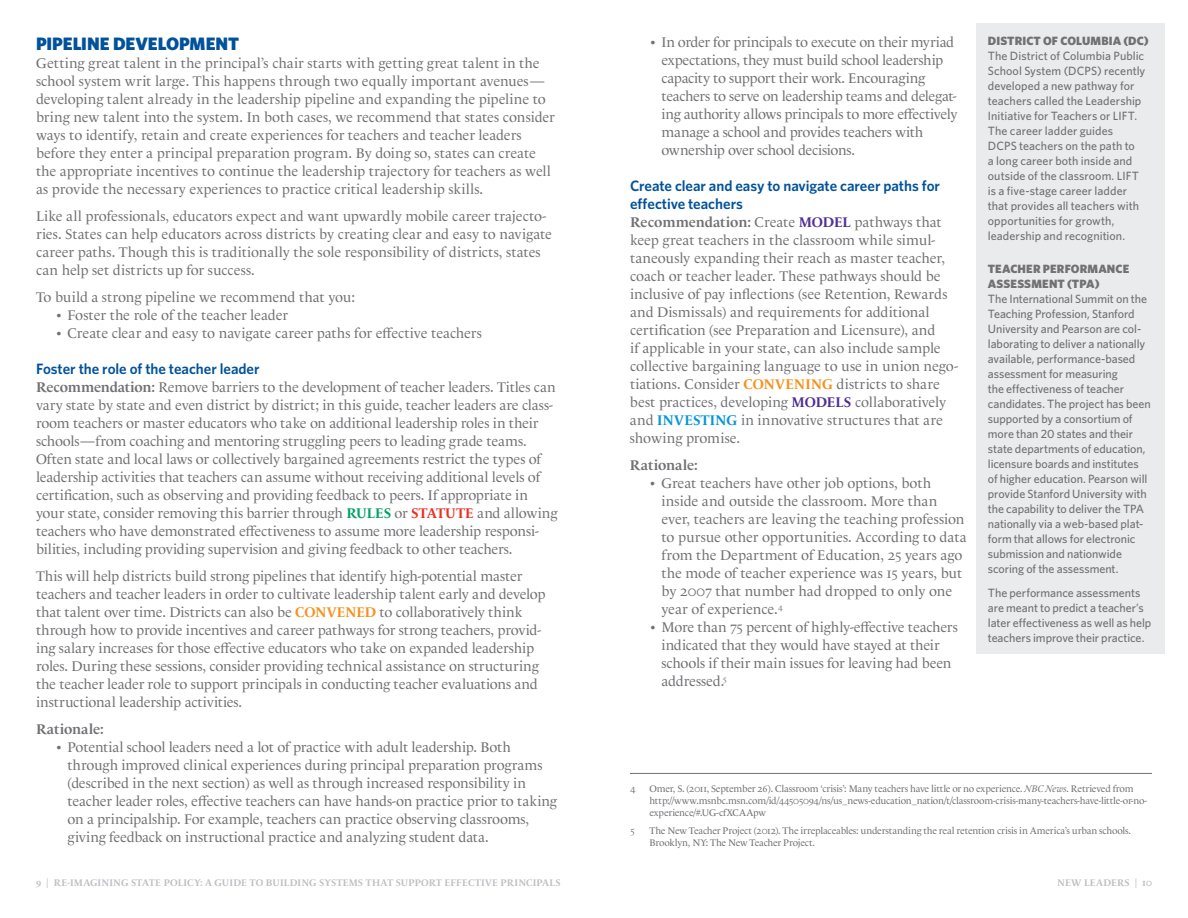
<style>
.page{position:relative;width:1188px;height:918px;background:#fff}
.page>*{position:absolute;margin:0;border:0;box-sizing:border-box;transform-origin:0 0}
.Leading_text{font:900 18px "Whitney";letter-spacing:-.005em;color:#01529a}
.Subheads{font:600 15px/18px "Whitney";letter-spacing:-.005em;color:#01529a}
.Bulleted_list{font:14.25px/18px "Le Monde Livre Classic Std";letter-spacing:-.005em;color:#717074}
.Rationale{font:700 14.25px "Le Monde Livre Classic Std";letter-spacing:.005em;color:#717074}
.sidebar_copy{font:500 12px/15px "Whitney";letter-spacing:-.005em;color:#717074}
.sidebar_header{font:900 12px/15px "Whitney";letter-spacing:.01em;color:#717074}
.Footnotes{font:9.75px/12px "Le Monde Livre Classic Std";letter-spacing:-.015em;color:#717074}
.t1{font:700 9.75px "Le Monde Livre Classic Std";letter-spacing:.01em;color:#bebfc2}
.s1{font-weight:700}
.s2{font-weight:700;color:#00a261}
.s3{font-weight:700;color:#ee2e22}
.s4{font-weight:700;color:#f6911e}
.s5{font-weight:700;color:#502e92}
.s6{font-weight:700;color:#0696d7}
.s7{font-style:italic}
</style>
<div class="page">
<div style="left:976px;top:23px;width:189px;height:631px;background:#eaebec"></div>
<hr style="left:630px;top:773px;width:522px;height:1px;background:#717074">
<p class="Leading_text" style="left:36px;top:32px;width:205px">PIPELINE DEVELOPMENT</p>
<p class="Bulleted_list" style="left:36px;top:55px;width:520px">Getting great talent in the principal’s chair starts with getting great talent in the school system writ large. This happens through two equally important avenues— developing talent already in the leadership pipeline and expanding the pipeline to bring new talent into the system. In both cases, we recommend that states consider ways to identify, retain and create experiences for teachers and teacher leaders before they enter a principal preparation program. By doing so, states can create the appropriate incentives to continue the leadership trajectory for teachers as well as provide the necessary experiences to practice critical leadership skills.</p>
<p class="Bulleted_list" style="left:36px;top:208px;width:517px">Like all professionals, educators expect and want upwardly mobile career trajecto&shy;ries. States can help educators across districts by creating clear and easy to navigate career paths. Though this is traditionally the sole responsibility of districts, states can help set districts up for success.</p>
<p class="Bulleted_list" style="left:36px;top:289px;width:321px">To build a strong pipeline we recommend that you:</p>
<p class="Bulleted_list" style="left:57px;top:307px;width:232px">• Foster the role of the teacher leader</p>
<p class="Bulleted_list" style="left:57px;top:325px;width:426px">• Create clear and easy to navigate career paths for effective teachers</p>
<p class="Subheads" style="left:36px;top:360px;width:225px">Foster the role of the teacher leader</p>
<p class="Bulleted_list" style="left:36px;top:379px;width:523px"><span class="s1">Recommendation:</span> Remove barriers to the development of teacher leaders. Titles can vary state by state and even district by district; in this guide, teacher leaders are class&shy;room teachers or master educators who take on additional leadership roles in their schools—from coaching and mentoring struggling peers to leading grade teams.<br>Often state and local laws or collectively bargained agreements restrict the types of leadership activities that teachers can assume without receiving additional levels of certification, such as observing and providing feedback to peers. If appropriate in your state, consider removing this barrier through <span class="s2">RULES</span> or <span class="s3">STATUTE</span> and allowing teachers who have demonstrated effectiveness to assume more leadership responsi&shy;bilities, including providing supervision and giving feedback to other teachers.</p>
<p class="Bulleted_list" style="left:36px;top:568px;width:511px">This will help districts build strong pipelines that identify high-potential master teachers and teacher leaders in order to cultivate leadership talent early and develop that talent over time. Districts can also be <span class="s4">CONVENED</span> to collaboratively think through how to provide incentives and career pathways for strong teachers, provid&shy;ing salary increases for those effective educators who take on expanded leadership roles. During these sessions, consider providing technical assistance on structuring the teacher leader role to support principals in conducting teacher evaluations and instructional leadership activities.</p>
<p class="Rationale" style="left:36px;top:721px;width:69px">Rationale:</p>
<p class="Bulleted_list" style="left:68px;top:739px;width:491px;text-indent:-10px">• Potential school leaders need a lot of practice with adult leadership. Both through improved clinical experiences during principal preparation programs (described in the next section) as well as through increased responsibility in teacher leader roles, effective teachers can have hands-on practice prior to taking on a principalship. For example, teachers can practice observing classrooms, giving feedback on instructional practice and analyzing student data.</p>
<p class="Bulleted_list" style="left:662px;top:33px;width:298px;text-indent:-10px">• In order for principals to execute on their myriad expectations, they must build school leadership capacity to support their work. Encouraging teachers to serve on leadership teams and delegat&shy;ing authority allows principals to more effectively manage a school and provides teachers with ownership over school decisions.</p>
<p class="Subheads" style="left:630px;top:177px;width:312px">Create clear and easy to navigate career paths for effective teachers</p>
<p class="Bulleted_list" style="left:630px;top:213px;width:330px"><span class="s1">Recommendation:</span> Create <span class="s5">MODEL</span> pathways that keep great teachers in the classroom while simul&shy;taneously expanding their reach as master teacher, coach or teacher leader. These pathways should be inclusive of pay inflections (see Retention, Rewards and Dismissals) and requirements for additional certification (see Preparation and Licensure), and<br>if applicable in your state, can also include sample collective bargaining language to use in union nego&shy;tiations. Consider <span class="s4">CONVENING</span> districts to share best practices, developing <span class="s5">MODELS</span> collaboratively and <span class="s6">INVESTING</span> in innovative structures that are showing promise.</p>
<p class="Rationale" style="left:630px;top:457px;width:69px">Rationale:</p>
<p class="Bulleted_list" style="left:661px;top:474px;width:307px;text-indent:-10px">• Great teachers have other job options, both inside and outside the classroom. More than ever, teachers are leaving the teaching profession to pursue other opportunities. According to data from the Department of Education, 25 years ago the mode of teacher experience was 15 years, but by 2007 that number had dropped to only one year of experience.<sup>4</sup></p>
<p class="Bulleted_list" style="left:662px;top:618px;width:298px;text-indent:-10px">• More than 75 percent of highly-effective teachers indicated that they would have stayed at their schools if their main issues for leaving had been addressed.<sup>5</sup></p>
<p class="sidebar_header" style="left:988px;top:33px;width:162px">DISTRICT OF COLUMBIA (DC)</p>
<p class="sidebar_copy" style="left:988px;top:48px;width:159px">The District of Columbia Public<br>School System (DCPS) recently developed a new pathway for teachers called the Leadership<br>Initiative for Teachers or LIFT.<br>The career ladder guides<br>DCPS teachers on the path to<br>a long career both inside and outside of the classroom. LIFT is a five-stage career ladder that provides all teachers with opportunities for growth, leadership and recognition.</p>
<p class="sidebar_header" style="left:988px;top:261px;width:143px">TEACHER PERFORMANCE<br>ASSESSMENT (TPA)</p>
<p class="sidebar_copy" style="left:988px;top:291px;width:164px">The International Summit on the<br>Teaching Profession, Stanford<br>University and Pearson are col&shy;laborating to deliver a nationally available, performance-based assessment for measuring<br>the effectiveness of teacher candidates. The project has been supported by a consortium of more than 20 states and their state departments of education, licensure boards and institutes of higher education. Pearson will provide Stanford University with the capability to deliver the TPA nationally via a web-based plat&shy;form that allows for electronic submission and nationwide scoring of the assessment.</p>
<p class="sidebar_copy" style="left:988px;top:585px;width:165px">The performance assessments are meant to predict a teacher’s later effectiveness as well as help teachers improve their practice.</p>
<p class="Footnotes" style="left:630px;top:783px;width:7px">4</p>
<p class="Footnotes" style="left:650px;top:783px;width:499px">Omer, S. (2011, September 26). Classroom ‘crisis’: Many teachers have little or no experience. <span class="s7">NBC News</span>. Retrieved from http://www.msnbc.msn.com/id/44505094/ns/us_news-education_nation/t/classroom-crisis-many-teachers-have-little-or-no&shy;experience/#.UG-cfXCAApw</p>
<p class="Footnotes" style="left:630px;top:825px;width:6px">5</p>
<p class="Footnotes" style="left:650px;top:825px;width:483px">The New Teacher Project (2012). The irreplaceables: understanding the real retention crisis in America’s urban schools.<br>Brooklyn, NY: The New Teacher Project.</p>
<p class="t1" style="left:36px;top:877px;width:526px">9 | RE-IMAGINING STATE POLICY: A GUIDE TO BUILDING SYSTEMS THAT SUPPORT EFFECTIVE PRINCIPALS</p>
<p class="t1" style="left:1057px;top:877px;width:96px">NEW LEADERS | 10</p>
</div>
